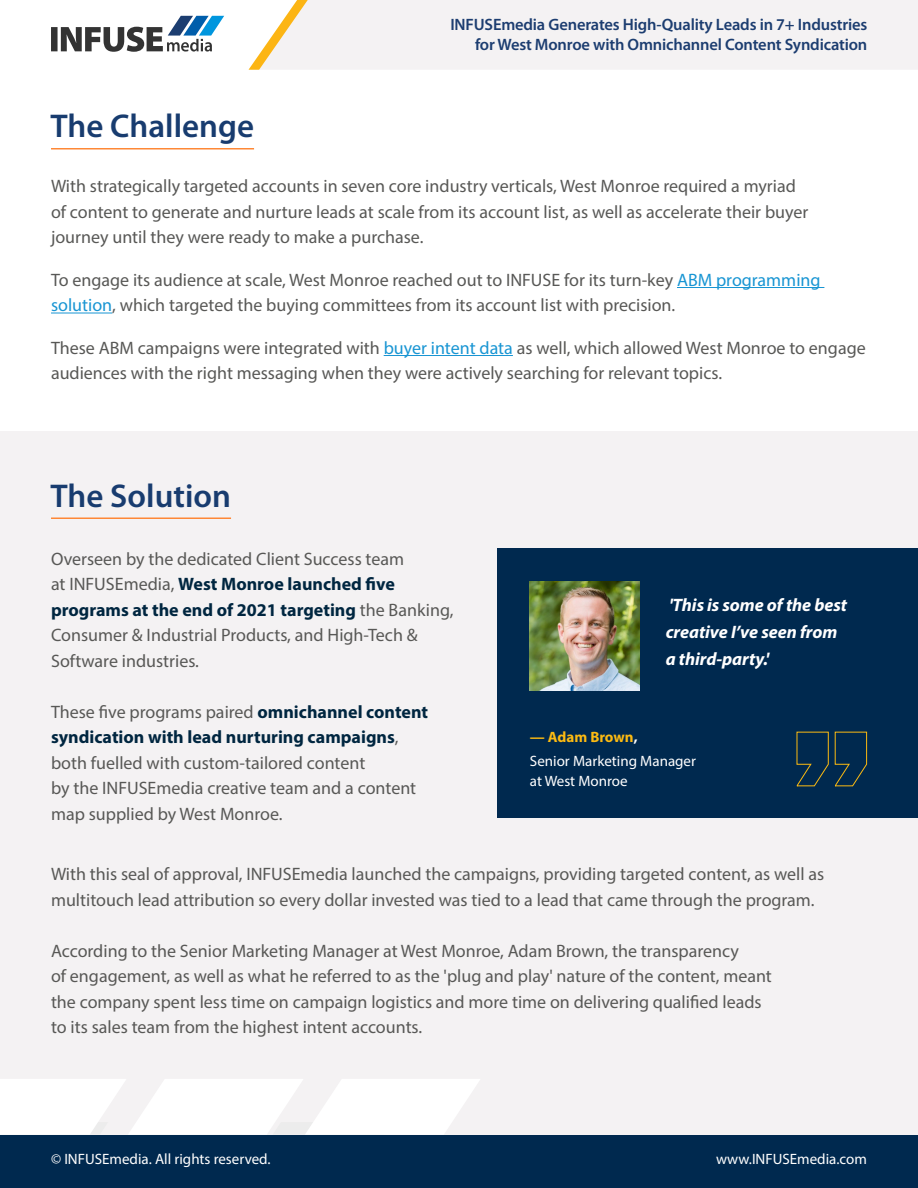
<style>
.page{position:relative;width:918px;height:1188px;background:#fff}
.page>*{position:absolute;margin:0;border:0;box-sizing:border-box;transform-origin:0 0}
.t1{font:600 33px "Myriad Pro";color:#183c6f}
.t2{font:18px/25.5px "Myriad Pro";color:#585856}
.t3{font:italic 700 18px/27px "Myriad Pro";letter-spacing:-.005em;color:#fff}
.t4{font:600 16.5px/19.8px "Myriad Pro";letter-spacing:-.01em;color:#1c3d70;text-align:right}
.t5{font:15px/23.7px "Myriad Pro";color:#fff}
.s1{color:#1895d3}
.s2{font-weight:700;color:#002640}
.s3{font-weight:700;color:#fcba12}
.s4{font-weight:700}
</style>
<div class="page">
<div style="left:0;top:432px;width:918px;height:731px;background:#f4f2f3"></div>
<hr style="left:51px;top:148px;width:203px;height:2px;background:#fe8836">
<hr style="left:677px;top:287px;width:147px;height:1px;background:#1895d3">
<hr style="left:51px;top:313px;width:61px;height:1px;background:#1895d3">
<hr style="left:384px;top:355px;width:129px;height:1px;background:#1895d3">
<div style="left:497px;top:549px;width:421px;height:269px;background:#00294f"></div>
<img style="left:530px;top:581px;width:110px;height:110px">
<svg style="left:796px;top:731px;width:71px;height:56px"></svg>
<hr style="left:51px;top:518px;width:180px;height:1px;background:#fe8836">
<svg style="left:51px;top:16px;width:173px;height:36px"></svg>
<div style="left:309px;top:0;width:609px;height:69px;background:#f4f2f3"></div>
<svg style="left:249px;top:0;width:60px;height:70px"></svg>
<svg style="left:0;top:1079px;width:480px;height:55px"></svg>
<div style="left:0;top:1135px;width:918px;height:53px;background:#00294f"></div>
<p class="t4" style="left:450px;top:15px;width:419px">INFUSEmedia Generates High-Quality Leads in 7+ Industries for West Monroe with Omnichannel Content Syndication</p>
<h1 class="t1" style="left:51px;top:108px;width:205px">The Challenge</h1>
<p class="t2" style="left:51px;top:173px;width:759px">With strategically targeted accounts in seven core industry verticals, West Monroe required a myriad of content to generate and nurture leads at scale from its account list, as well as accelerate their buyer journey until they were ready to make a purchase.</p>
<p class="t2" style="left:51px;top:267px;width:771px">To engage its audience at scale, West Monroe reached out to INFUSE for its turn-key <span class="s1">ABM programming solution</span>, which targeted the buying committees from its account list with precision.</p>
<p class="t2" style="left:51px;top:335px;width:816px">These ABM campaigns were integrated with <span class="s1">buyer intent data</span> as well, which allowed West Monroe to engage audiences with the right messaging when they were actively searching for relevant topics.</p>
<h1 class="t1" style="left:51px;top:478px;width:182px">The Solution</h1>
<p class="t2" style="left:51px;top:546px;width:404px">Overseen by the dedicated Client Success team<br>at INFUSEmedia, <span class="s2">West Monroe launched five programs at the end of 2021 targeting</span> the Banking, Consumer &amp; Industrial Products, and High-Tech &amp; Software industries.</p>
<p class="t2" style="left:51px;top:699px;width:379px">These five programs paired <span class="s2">omnichannel content syndication with lead nurturing campaigns</span>, both fuelled with custom-tailored content<br>by the INFUSEmedia creative team and a content map supplied by West Monroe.</p>
<p class="t3" style="left:666px;top:591px;width:183px">'This is some of the best creative I’ve seen from a third-party.'</p>
<p class="t5" style="left:530px;top:725px;width:168px"><span class="s3">— Adam Brown</span><span class="s4">,<br></span>Senior Marketing Manager</p>
<p class="t5" style="left:530px;top:769px;width:99px">at West Monroe</p>
<p class="t2" style="left:51px;top:861px;width:775px">With this seal of approval, INFUSEmedia launched the campaigns, providing targeted content, as well as multitouch lead attribution so every dollar invested was tied to a lead that came through the program.</p>
<p class="t2" style="left:51px;top:938px;width:722px">According to the Senior Marketing Manager at West Monroe, Adam Brown, the transparency<br>of engagement, as well as what he referred to as the 'plug and play' nature of the content, meant the company spent less time on campaign logistics and more time on delivering qualified leads to its sales team from the highest intent accounts.</p>
<p class="t5" style="left:51px;top:1147px;width:221px">© INFUSEmedia. All rights reserved.</p>
<p class="t5" style="left:716px;top:1147px;width:152px">www.INFUSEmedia.com</p>
</div>
